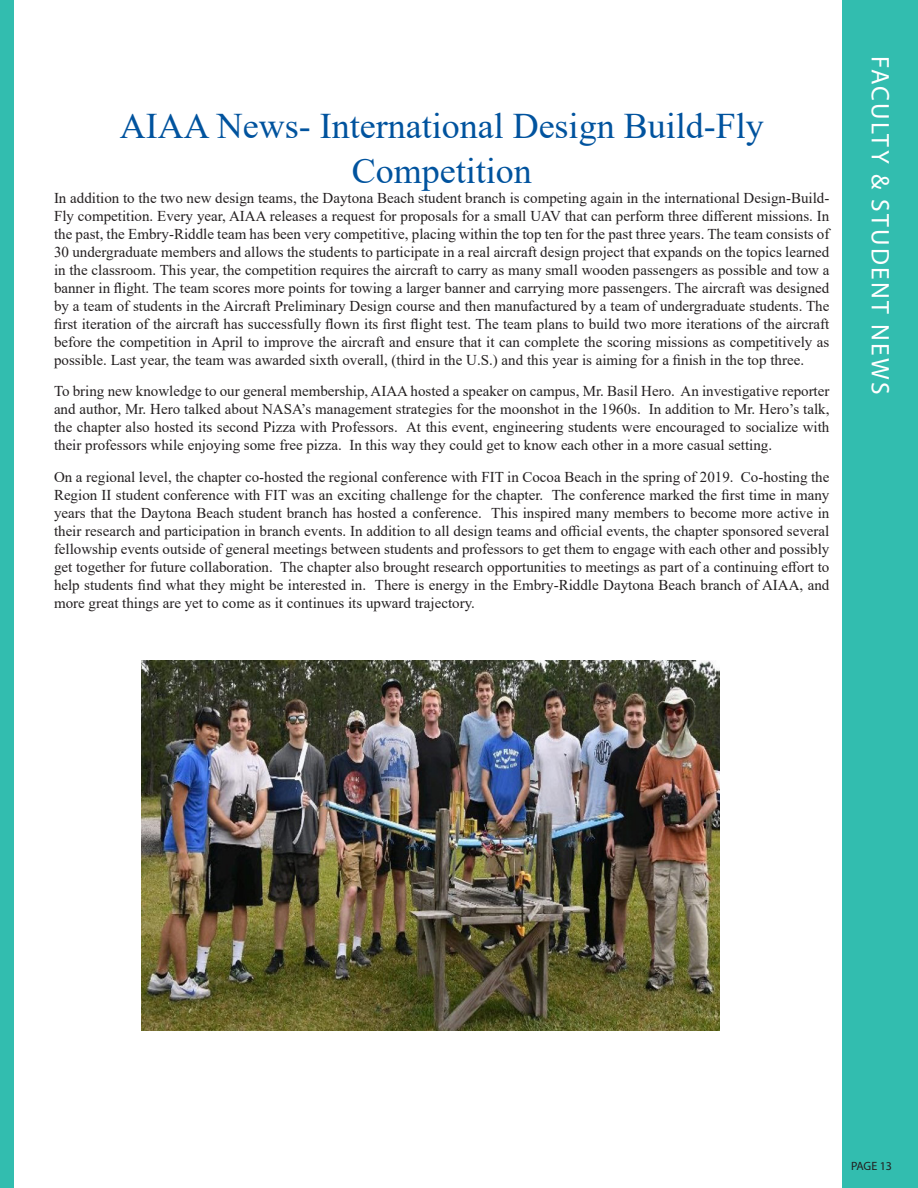
<style>
.page{position:relative;width:918px;height:1188px;background:#fff}
.page>*{position:absolute;margin:0;border:0;box-sizing:border-box;transform-origin:0 0}
.Berthold_Subhead_2{font:36px/45px "Times New Roman";color:#01539e;text-align:center}
.t1{font:25.5px "Myriad Pro";letter-spacing:.09em;color:#fff}
.Berthold_Subhead_2-2{font:15px/18px "Times New Roman";color:#231f20;text-align:justify}
.t2{font:12px "Myriad Pro";letter-spacing:-.005em;color:#231f20}
</style>
<div class="page">
<div style="left:842px;top:0;width:76px;height:1188px;background:#32bdaf"></div>
<div style="left:0;top:0;width:13px;height:1188px;background:#32bdaf"></div>
<img style="left:142px;top:661px;width:577px;height:369px">
<p class="Berthold_Subhead_2" style="left:120px;top:102px;width:645px">AIAA News- International Design Build-Fly<br>Competition</p>
<p class="Berthold_Subhead_2-2" style="left:54px;top:188px;width:777px">In addition to the two new design teams, the Daytona Beach student branch is competing again in the international Design-Build-Fly competition. Every year, AIAA releases a request for proposals for a small UAV that can perform three different missions. In the past, the Embry-Riddle team has been very competitive, placing within the top ten for the past three years. The team consists of 30 undergraduate members and allows the students to participate in a real aircraft design project that expands on the topics learned in the classroom. This year, the competition requires the aircraft to carry as many small wooden passengers as possible and tow a banner in flight. The team scores more points for towing a larger banner and carrying more passengers. The aircraft was designed by a team of students in the Aircraft Preliminary Design course and then manufactured by a team of undergraduate students. The first iteration of the aircraft has successfully flown its first flight test. The team plans to build two more iterations of the aircraft before the competition in April to improve the aircraft and ensure that it can complete the scoring missions as competitively as possible. Last year, the team was awarded sixth overall, (third in the U.S.) and this year is aiming for a finish in the top three.</p>
<p class="Berthold_Subhead_2-2" style="left:54px;top:382px;width:777px">To bring new knowledge to our general membership, AIAA hosted a speaker on campus, Mr. Basil Hero. An investigative reporter and author, Mr. Hero talked about NASA’s management strategies for the moonshot in the 1960s. In addition to Mr. Hero’s talk, the chapter also hosted its second Pizza with Professors. At this event, engineering students were encouraged to socialize with their professors while enjoying some free pizza. In this way they could get to know each other in a more casual setting.</p>
<p class="Berthold_Subhead_2-2" style="left:54px;top:467px;width:777px">On a regional level, the chapter co-hosted the regional conference with FIT in Cocoa Beach in the spring of 2019. Co-hosting the Region II student conference with FIT was an exciting challenge for the chapter. The conference marked the first time in many years that the Daytona Beach student branch has hosted a conference. This inspired many members to become more active in their research and participation in branch events. In addition to all design teams and official events, the chapter sponsored several fellowship events outside of general meetings between students and professors to get them to engage with each other and possibly get together for future collaboration. The chapter also brought research opportunities to meetings as part of a continuing effort to help students find what they might be interested in. There is energy in the Embry-Riddle Daytona Beach branch of AIAA, and more great things are yet to come as it continues its upward trajectory.</p>
<p class="t1" style="left:896px;top:56px;width:340px;rotate:90deg">FACULTY &amp; STUDENT NEWS</p>
<p class="t2" style="left:851px;top:1159px;width:43px">PAGE 13</p>
</div>
